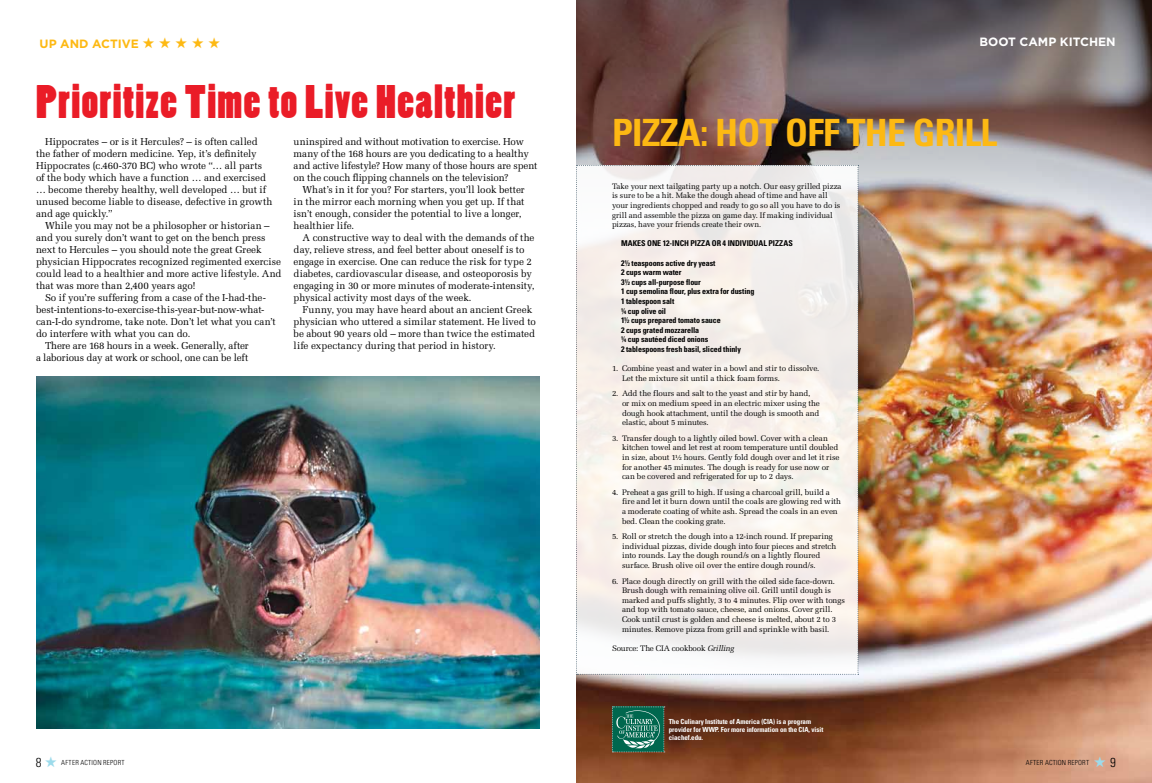
<style>
.page{position:relative;width:1152px;height:783px;background:#fff}
.page>*{position:absolute;margin:0;border:0;box-sizing:border-box;transform-origin:0 0}
.t1{font:44px "Poplar";letter-spacing:.03em;color:#ea1c27}
.t2{font:700 condensed 37.5px "Univers";letter-spacing:-.02em;color:#fdb913}
.t3{font:300 condensed 13px "Univers";color:#000}
.t4{font:700 12px "Gotham";color:#fff}
.t5{font:700 12px "Gotham";color:#fdb913}
.t6{font:10px/12px "Melior";letter-spacing:-.005em;color:#000}
.t7{font:8px/9.6px "Melior";letter-spacing:-.01em;color:#000}
.t8{font:700 condensed 8px/9.6px "Univers";letter-spacing:-.01em;color:#000}
.t9{font:700 condensed 7px/8px "Univers";letter-spacing:-.01em;color:#fff}
.t10{font:300 condensed 7px "Univers";letter-spacing:.035em;color:#000}
.s1{font-style:italic}
</style>
<div class="page">
<img style="left:576px;top:242px;width:576px;height:541px">
<img style="left:576px;top:0;width:576px;height:242px">
<svg style="left:576px;top:165px;width:283px;height:510px"></svg>
<svg style="left:612px;top:706px;width:53px;height:47px;background:#2d7d68"></svg>
<img style="left:36px;top:377px;width:504px;height:352px">
<svg style="left:1094px;top:756px;width:12px;height:11px"></svg>
<p class="t5" style="left:36px;top:37px;width:7px">UP</p>
<p class="t5" style="left:60px;top:37px;width:28px">ANDACT</p>
<p class="t5" style="left:118px;top:37px;width:21px">IVE</p>
<h1 class="t1" style="left:36px;top:77px;width:481px">Prioritize Time to Live Healthier</h1>
<p class="t6" style="left:36px;top:135px;width:238px;text-indent:9px">Hippocrates – or is it Hercules? – is often called the father of modern medicine. Yep, it’s definitely Hippocrates (c.460-370 BC) who wrote “… all parts of the body which have a function … and exercised … become thereby healthy, well developed … but if unused become liable to disease, defective in growth and age quickly.”</p>
<p class="t6" style="left:45px;top:219px;width:226px">While you may not be a philosopher or historian –</p>
<p class="t6" style="left:36px;top:231px;width:231px">and you surely don’t want to get on the bench press</p>
<p class="t6" style="left:36px;top:243px;width:227px">next to Hercules – you should note the great Greek</p>
<p class="t6" style="left:36px;top:255px;width:247px">physician Hippocrates recognized regimented exercise</p>
<p class="t6" style="left:36px;top:267px;width:247px">could lead to a healthier and more active lifestyle. And</p>
<p class="t6" style="left:36px;top:279px;width:161px">that was more than 2,400 years ago!</p>
<p class="t6" style="left:45px;top:291px;width:222px">So if you’re suffering from a case of the I-had-the-</p>
<p class="t6" style="left:36px;top:303px;width:230px">best-intentions-to-exercise-this-year-but-now-what-</p>
<p class="t6" style="left:36px;top:315px;width:241px">can-I-do syndrome, take note. Don’t let what you can’t</p>
<p class="t6" style="left:36px;top:327px;width:156px">do interfere with what you can do.</p>
<p class="t6" style="left:45px;top:339px;width:205px">There are 168 hours in a week. Generally, after</p>
<p class="t6" style="left:36px;top:351px;width:214px">a laborious day at work or school, one can be left</p>
<p class="t6" style="left:294px;top:135px;width:245px">uninspired and without motivation to exercise. How many of the 168 hours are you dedicating to a healthy and active lifestyle? How many of those hours are spent on the couch flipping channels on the television?</p>
<p class="t6" style="left:294px;top:183px;width:233px;text-indent:9px">What’s in it for you? For starters, you’ll look better in the mirror each morning when you get up. If that isn’t enough, consider the potential to live a longer, healthier life.</p>
<p class="t6" style="left:294px;top:231px;width:242px;text-indent:9px">A constructive way to deal with the demands of the day, relieve stress, and feel better about oneself is to engage in exercise. One can reduce the risk for type 2 diabetes, cardiovascular disease, and osteoporosis by engaging in 30 or more minutes of moderate-intensity, physical activity most days of the week.</p>
<p class="t6" style="left:294px;top:303px;width:244px;text-indent:9px">Funny, you may have heard about an ancient Greek physician who uttered a similar statement. He lived to be about 90 years old – more than twice the estimated life expectancy during that period in history.</p>
<p class="t4" style="left:980px;top:35px;width:66px">BOOT CAMP</p>
<p class="t4" style="left:1060px;top:35px;width:57px">KITCHEN</p>
<h2 class="t2" style="left:612px;top:109px;width:339px">Pizza: Hot Off The Grill</h2>
<p class="t7" style="left:612px;top:181px;width:231px">Take your next tailgating party up a notch. Our easy grilled pizza is sure to be a hit. Make the dough ahead of time and have all your ingredients chopped and ready to go so all you have to do is grill and assemble the pizza on game day. If making individual pizzas, have your friends create their own.</p>
<p class="t8" style="left:621px;top:239px;width:15px">Makes</p>
<p class="t8" style="left:647px;top:239px;width:27px">one 12-inch</p>
<p class="t8" style="left:690px;top:239px;width:42px">pizza or 4 individu</p>
<p class="t8" style="left:758px;top:239px;width:35px">al pizzas</p>
<p class="t8" style="left:621px;top:258px;width:135px">2½ teaspoons active dry yeast<br>2 cups warm water<br>3½ cups all-purpose flour<br>1 cup semolina flour, plus extra for dusting<br>1 tablespoon salt<br>¼ cup olive oil<br>1½ cups prepared tomato sauce<br>2 cups grated mozzarella<br>¼ cup sautéed diced onions<br>2 tablespoons fresh basil, sliced thinly</p>
<p class="t7" style="left:622px;top:364px;width:199px;text-indent:-10px">1. Combine yeast and water in a bowl and stir to dissolve.<br>Let the mixture sit until a thick foam forms.</p>
<p class="t7" style="left:622px;top:389px;width:199px;text-indent:-10px">2. Add the flours and salt to the yeast and stir by hand, or mix on medium speed in an electric mixer using the dough hook attachment, until the dough is smooth and elastic, about 5 minutes.</p>
<p class="t7" style="left:622px;top:433px;width:219px;text-indent:-10px">3. Transfer dough to a lightly oiled bowl. Cover with a clean kitchen towel and let rest at room temperature until doubled in size, about 1½ hours. Gently fold dough over and let it rise for another 45 minutes. The dough is ready for use now or can be covered and refrigerated for up to 2 days.</p>
<p class="t7" style="left:622px;top:487px;width:221px;text-indent:-10px">4. Preheat a gas grill to high. If using a charcoal grill, build a fire and let it burn down until the coals are glowing red with a moderate coating of white ash. Spread the coals in an even bed. Clean the cooking grate.</p>
<p class="t7" style="left:622px;top:532px;width:216px;text-indent:-10px">5. Roll or stretch the dough into a 12-inch round. If preparing individual pizzas, divide dough into four pieces and stretch into rounds. Lay the dough round/s on a lightly floured surface. Brush olive oil over the entire dough round/s.</p>
<p class="t7" style="left:622px;top:576px;width:224px;text-indent:-10px">6. Place dough directly on grill with the oiled side face-down.<br>Brush dough with remaining olive oil. Grill until dough is marked and puffs slightly, 3 to 4 minutes. Flip over with tongs and top with tomato sauce, cheese, and onions. Cover grill.<br>Cook until crust is golden and cheese is melted, about 2 to 3 minutes. Remove pizza from grill and sprinkle with basil.</p>
<p class="t7" style="left:612px;top:643px;width:124px">Source: The CIA cookbook <span class="s1">Grilling</span></p>
<p class="t9" style="left:669px;top:717px;width:156px">The Culinary Institute of America (CIA) is a program provider for WWP. For more information on the CIA, visit ciachef.edu.</p>
<h3 class="t3" style="left:36px;top:754px;width:7px">8</h3>
<p class="t10" style="left:61px;top:758px;width:65px">AFTER ACTION REPORT</p>
<h3 class="t3" style="left:1110px;top:754px;width:7px">9</h3>
<p class="t10" style="left:1026px;top:758px;width:65px">AFTER ACTION REPORT</p>
</div>
